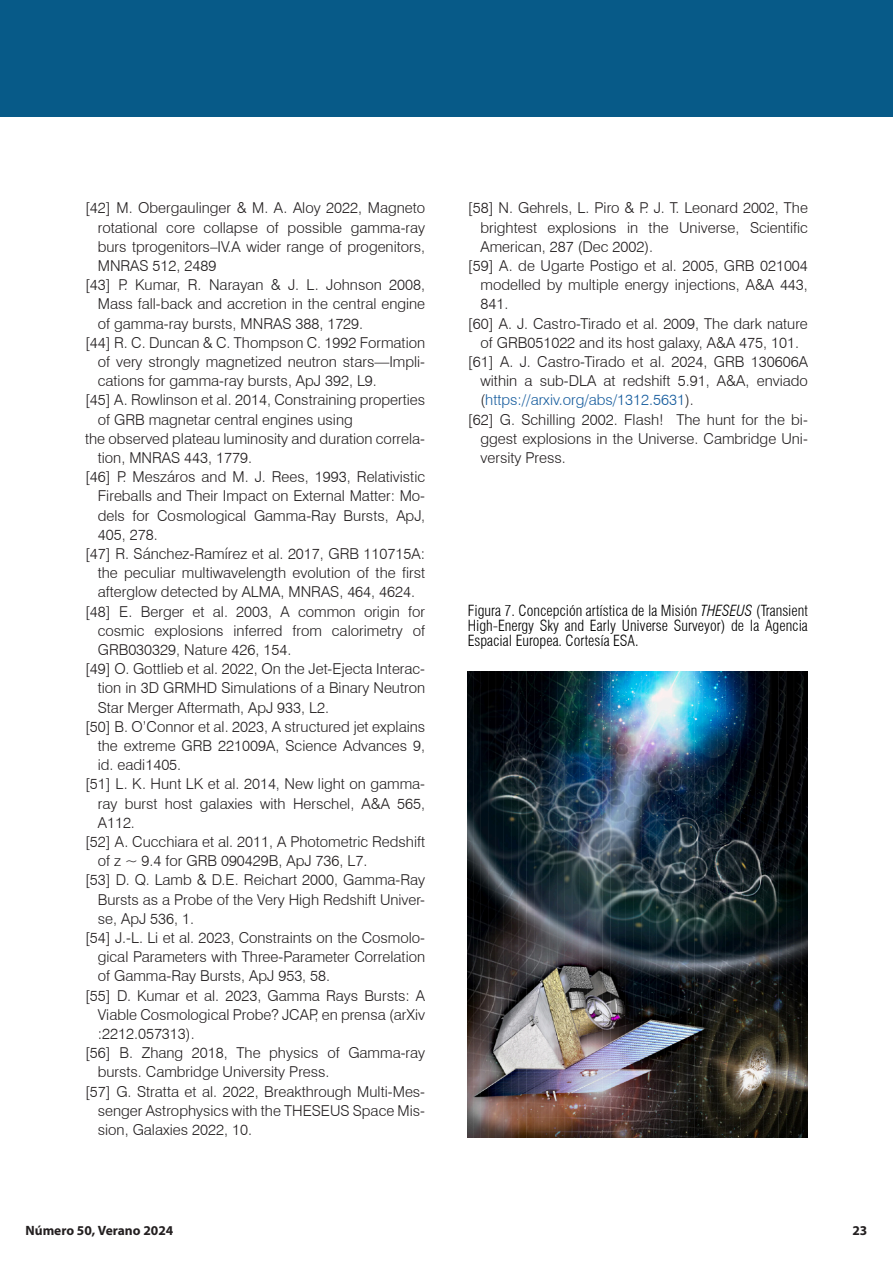
<style>
.page{position:relative;width:893px;height:1263px;background:#fff}
.page>*{position:absolute;margin:0;border:0;box-sizing:border-box;transform-origin:0 0}
.Body_1{font:300 15px/19.2px "Swiss 721 BT";color:#231f20;text-align:justify}
.t1{font:300 condensed 15px/15px "Swiss 721 BT";color:#000;text-align:justify}
.t2{font:700 13.5px "Myriad Pro";color:#231f20}
.s1{color:#175d9e}
.s2{font-style:italic}
</style>
<div class="page">
<div style="left:0;top:0;width:893px;height:117px;background:#075a88"></div>
<img style="left:468px;top:672px;width:340px;height:465px">
<p class="Body_1" style="left:98px;top:198px;width:329px;text-indent:-13px">[42] M. Obergaulinger &amp; M. A. Aloy 2022, Magneto rotational core collapse of possible gamma-ray burs tprogenitors–IV.A wider range of progenitors, MNRAS 512, 2489</p>
<p class="Body_1" style="left:98px;top:275px;width:329px;text-indent:-13px">[43] P. Kumar, R. Narayan &amp; J. L. Johnson 2008, Mass fall-back and accretion in the central engine of gamma-ray bursts, MNRAS 388, 1729.</p>
<p class="Body_1" style="left:98px;top:333px;width:329px;text-indent:-13px">[44] R. C. Duncan &amp; C. Thompson C. 1992 Formation of very strongly magnetized neutron stars—Impli&shy;cations for gamma-ray bursts, ApJ 392, L9.</p>
<p class="Body_1" style="left:98px;top:390px;width:329px;text-indent:-13px">[45] A. Rowlinson et al. 2014, Constraining properties of GRB magnetar central engines using</p>
<p class="Body_1" style="left:98px;top:429px;width:329px;text-indent:-13px">the observed plateau luminosity and duration correla&shy;tion, MNRAS 443, 1779.</p>
<p class="Body_1" style="left:98px;top:467px;width:329px;text-indent:-13px">[46] P. Meszáros and M. J. Rees, 1993, Relativistic Fireballs and Their Impact on External Matter: Mo&shy;dels for Cosmological Gamma-Ray Bursts, ApJ, 405, 278.</p>
<p class="Body_1" style="left:98px;top:544px;width:329px;text-indent:-13px">[47] R. Sánchez-Ramírez et al. 2017, GRB 110715A: the peculiar multiwavelength evolution of the first afterglow detected by ALMA, MNRAS, 464, 4624.</p>
<p class="Body_1" style="left:98px;top:602px;width:329px;text-indent:-13px">[48] E. Berger et al. 2003, A common origin for cosmic explosions inferred from calorimetry of GRB030329, Nature 426, 154.</p>
<p class="Body_1" style="left:98px;top:659px;width:329px;text-indent:-13px">[49] O. Gottlieb et al. 2022, On the Jet-Ejecta Interac&shy;tion in 3D GRMHD Simulations of a Binary Neutron Star Merger Aftermath, ApJ 933, L2.</p>
<p class="Body_1" style="left:98px;top:717px;width:329px;text-indent:-13px">[50] B. O’Connor et al. 2023, A structured jet explains the extreme GRB 221009A, Science Advances 9, id. eadi1405.</p>
<p class="Body_1" style="left:98px;top:774px;width:329px;text-indent:-13px">[51] L. K. Hunt LK et al. 2014, New light on gamma&shy;ray burst host galaxies with Herschel, A&amp;A 565, A112.</p>
<p class="Body_1" style="left:98px;top:832px;width:329px;text-indent:-13px">[52] A. Cucchiara et al. 2011, A Photometric Redshift of z ~ 9.4 for GRB 090429B, ApJ 736, L7.</p>
<p class="Body_1" style="left:98px;top:870px;width:329px;text-indent:-13px">[53] D. Q. Lamb &amp; D.E. Reichart 2000, Gamma-Ray Bursts as a Probe of the Very High Redshift Univer&shy;se, ApJ 536, 1.</p>
<p class="Body_1" style="left:98px;top:928px;width:329px;text-indent:-13px">[54] J.-L. Li et al. 2023, Constraints on the Cosmolo&shy;gical Parameters with Three-Parameter Correlation of Gamma-Ray Bursts, ApJ 953, 58.</p>
<p class="Body_1" style="left:98px;top:986px;width:329px;text-indent:-13px">[55] D. Kumar et al. 2023, Gamma Rays Bursts: A Viable Cosmological Probe? JCAP, en prensa (arXiv :2212.057313).</p>
<p class="Body_1" style="left:98px;top:1043px;width:329px;text-indent:-13px">[56] B. Zhang 2018, The physics of Gamma-ray bursts. Cambridge University Press.</p>
<p class="Body_1" style="left:98px;top:1082px;width:329px;text-indent:-13px">[57] G. Stratta et al. 2022, Breakthrough Multi-Mes&shy;senger Astrophysics with the THESEUS Space Mis&shy;sion, Galaxies 2022, 10.</p>
<p class="Body_1" style="left:480px;top:198px;width:329px;text-indent:-13px">[58] N. Gehrels, L. Piro &amp; P. J. T. Leonard 2002, The brightest explosions in the Universe, Scientific American, 287 (Dec 2002).</p>
<p class="Body_1" style="left:480px;top:256px;width:329px;text-indent:-13px">[59] A. de Ugarte Postigo et al. 2005, GRB 021004 modelled by multiple energy injections, A&amp;A 443, 841.</p>
<p class="Body_1" style="left:468px;top:314px;width:342px;text-align:center">[60] A. J. Castro-Tirado et al. 2009, The dark nature of GRB051022 and its host galaxy, A&amp;A 475, 101.</p>
<p class="Body_1" style="left:480px;top:352px;width:329px;text-indent:-13px">[61] A. J. Castro-Tirado et al. 2024, GRB 130606A within a sub-DLA at redshift 5.91, A&amp;A, enviado (<span class="s1">https://arxiv.org/abs/1312.5631</span>).</p>
<p class="Body_1" style="left:480px;top:410px;width:329px;text-indent:-13px">[62] G. Schilling 2002. Flash! The hunt for the bi&shy;ggest explosions in the Universe. Cambridge Uni&shy;versity Press.</p>
<p class="t1" style="left:468px;top:603px;width:342px">Figura 7. Concepción artística de la Misión <span class="s2">THESEUS</span> (Transient High-Energy Sky and Early Universe Surveyor) de la Agencia Espacial Europea. Cortesía ESA.</p>
<p class="t2" style="left:26px;top:1221px;width:149px">Número 50, Verano 2024</p>
<p class="t2" style="left:852px;top:1221px;width:16px">23</p>
</div>
